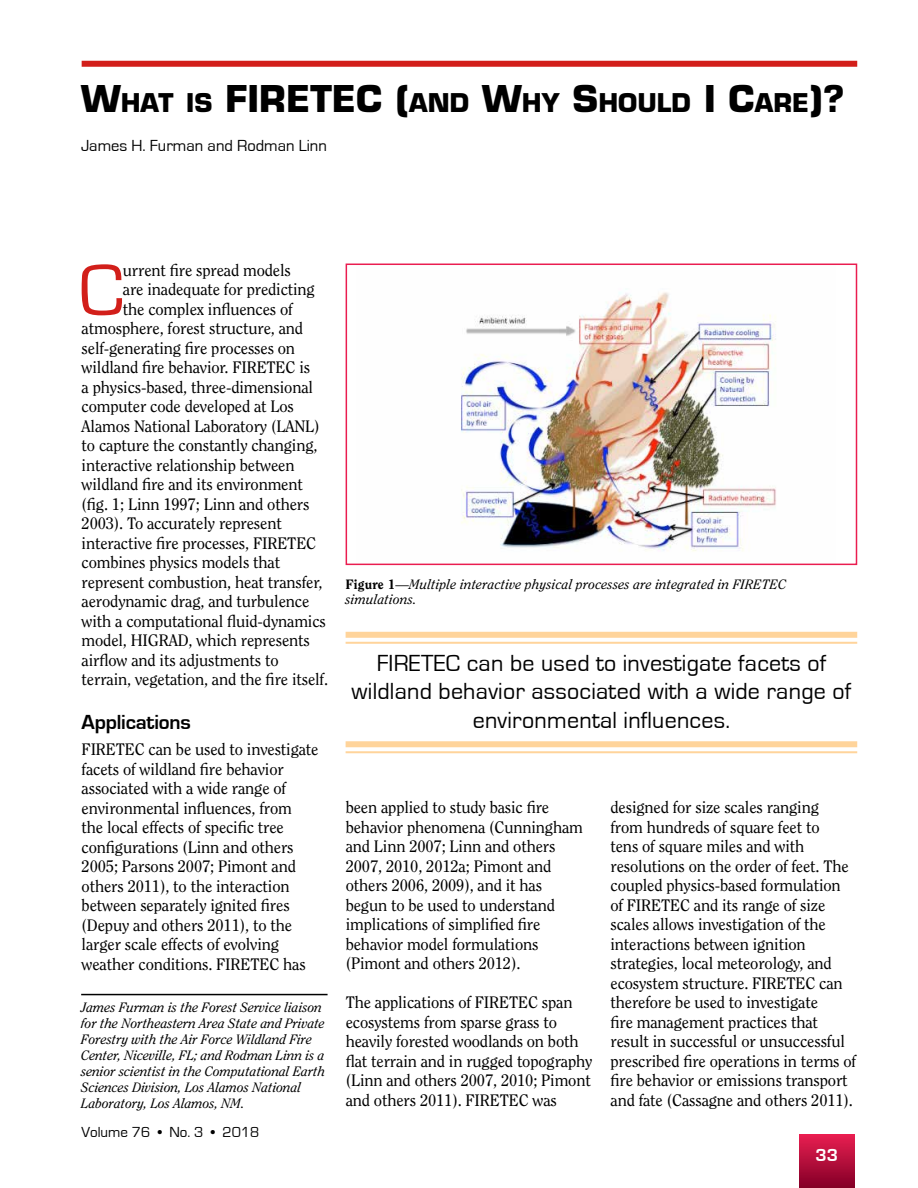
<style>
.page{position:relative;width:918px;height:1188px;background:#fff}
.page>*{position:absolute;margin:0;border:0;box-sizing:border-box;transform-origin:0 0}
.t1{font:75px "Eurostile";color:#d21f1a}
.t2{font:700 25.2px "Eurostile";color:#000}
.t3{font:24px/28.5px "Eurostile";letter-spacing:.01em;color:#000;text-align:center}
.t4{font:700 21px "Eurostile";letter-spacing:-.01em;color:#000}
.t5{font:700 18px "Eurostile";color:#fff}
.t6{font:16.5px/19.5px "Clearface Std";letter-spacing:-.01em;color:#000}
.t7{font:16.5px "Eurostile";color:#000}
.t8{font:15px "Eurostile";color:#000}
.t9{font:italic 13.5px/16px "Clearface Std";color:#000}
.s1{font-size:36px}
.s2{font-weight:800;font-style:normal}
.s3{font-weight:700;font-style:normal}
</style>
<div class="page">
<div style="left:799px;top:1134px;width:55px;height:54px;background:linear-gradient(to bottom,#e91f51,#850027)"></div>
<hr style="left:81px;top:994px;width:247px;height:1px;background:#000">
<div style="left:82px;top:61px;width:775px;height:6px;background:#d21f1a"></div>
<hr style="left:346px;top:751px;width:511px;height:2px;background:#ffd49b">
<div style="left:346px;top:741px;width:511px;height:6px;background:#ffd49b"></div>
<hr style="left:346px;top:642px;width:511px;height:2px;background:#ffd49b">
<div style="left:346px;top:632px;width:511px;height:6px;background:#ffd49b"></div>
<img style="left:461px;top:292px;width:315px;height:260px">
<div style="left:346px;top:264px;width:511px;height:301px;border:2px solid #ea1d50"></div>
<p class="t2" style="left:81px;top:87px;width:765px"><span class="s1">W</span>HAT IS <span class="s1">FIRETEC (</span>AND <span class="s1">W</span>HY <span class="s1">S</span>HOULD <span class="s1">I C</span>ARE<span class="s1">)?</span></p>
<p class="t7" style="left:81px;top:137px;width:247px">James H. Furman and Rodman Linn</p>
<p class="t1" style="left:79px;top:250px;width:46px">C</p>
<p class="t6" style="left:123px;top:260px;width:170px">urrent fre spread models</p>
<p class="t6" style="left:123px;top:280px;width:193px">are inadequate for predicting</p>
<p class="t6" style="left:123px;top:299px;width:172px">the complex infuences of</p>
<p class="t6" style="left:82px;top:319px;width:223px">atmosphere, forest structure, and</p>
<p class="t6" style="left:82px;top:338px;width:215px">self-generating fre processes on</p>
<p class="t6" style="left:82px;top:358px;width:230px">wildland fre behavior. FIRETEC is</p>
<p class="t6" style="left:82px;top:377px;width:233px">a physics-based, three-dimensional</p>
<p class="t6" style="left:82px;top:397px;width:214px">computer code developed at Los</p>
<p class="t6" style="left:82px;top:416px;width:240px">Alamos National Laboratory (LANL)</p>
<p class="t6" style="left:82px;top:436px;width:237px">to capture the constantly changing,</p>
<p class="t6" style="left:82px;top:455px;width:215px">interactive relationship between</p>
<p class="t6" style="left:82px;top:475px;width:223px">wildland fre and its environment</p>
<p class="t6" style="left:82px;top:494px;width:229px">(fg. 1; Linn 1997; Linn and others</p>
<p class="t6" style="left:82px;top:514px;width:202px">2003). To accurately represent</p>
<p class="t6" style="left:82px;top:533px;width:236px">interactive fre processes, FIRETEC</p>
<p class="t6" style="left:82px;top:553px;width:200px">combines physics models that</p>
<p class="t6" style="left:82px;top:572px;width:242px">represent combustion, heat transfer,</p>
<p class="t6" style="left:82px;top:592px;width:229px">aerodynamic drag, and turbulence</p>
<p class="t6" style="left:82px;top:611px;width:246px">with a computational fuid-dynamics</p>
<p class="t6" style="left:82px;top:631px;width:230px">model, HIGRAD, which represents</p>
<p class="t6" style="left:82px;top:650px;width:199px">airfow and its adjustments to</p>
<p class="t6" style="left:82px;top:670px;width:248px">terrain, vegetation, and the fre itself.</p>
<p class="t4" style="left:82px;top:711px;width:111px">Applications</p>
<p class="t6" style="left:82px;top:740px;width:238px">FIRETEC can be used to investigate facets of wildland fre behavior associated with a wide range of environmental infuences, from<br>the local effects of specifc tree confgurations (Linn and others<br>2005; Parsons 2007; Pimont and others 2011), to the interaction between separately ignited fres (Depuy and others 2011), to the larger scale effects of evolving weather conditions. FIRETEC has</p>
<p class="t9" style="left:81px;top:999px;width:246px">James Furman is the Forest Service liaison for the Northeastern Area State and Private Forestry with the Air Force Wildland Fire Center, Niceville, FL; and Rodman Linn is a senior scientist in the Computational Earth Sciences Division, Los Alamos National Laboratory, Los Alamos, NM.</p>
<p class="t8" style="left:82px;top:1124px;width:179px">Volume 76 • No. 3 • 2018</p>
<p class="t9" style="left:346px;top:576px;width:442px"><span class="s2">Figure 1</span><span class="s3">—</span>Multiple interactive physical processes are integrated in FIRETEC simulations.</p>
<p class="t3" style="left:352px;top:649px;width:501px">FIRETEC can be used to investigate facets of wildland behavior associated with a wide range of environmental influences.</p>
<p class="t6" style="left:346px;top:798px;width:239px">been applied to study basic fre behavior phenomena (Cunningham and Linn 2007; Linn and others<br>2007, 2010, 2012a; Pimont and others 2006, 2009), and it has begun to be used to understand implications of simplifed fre behavior model formulations (Pimont and others 2012).</p>
<p class="t6" style="left:346px;top:993px;width:248px">The applications of FIRETEC span ecosystems from sparse grass to heavily forested woodlands on both fat terrain and in rugged topography (Linn and others 2007, 2010; Pimont and others 2011). FIRETEC was</p>
<p class="t6" style="left:611px;top:798px;width:248px">designed for size scales ranging<br>from hundreds of square feet to<br>tens of square miles and with resolutions on the order of feet. The coupled physics-based formulation of FIRETEC and its range of size scales allows investigation of the interactions between ignition strategies, local meteorology, and ecosystem structure. FIRETEC can therefore be used to investigate<br>fre management practices that result in successful or unsuccessful prescribed fre operations in terms of fre behavior or emissions transport and fate (Cassagne and others 2011).</p>
<p class="t5" style="left:815px;top:1145px;width:24px">33</p>
</div>
